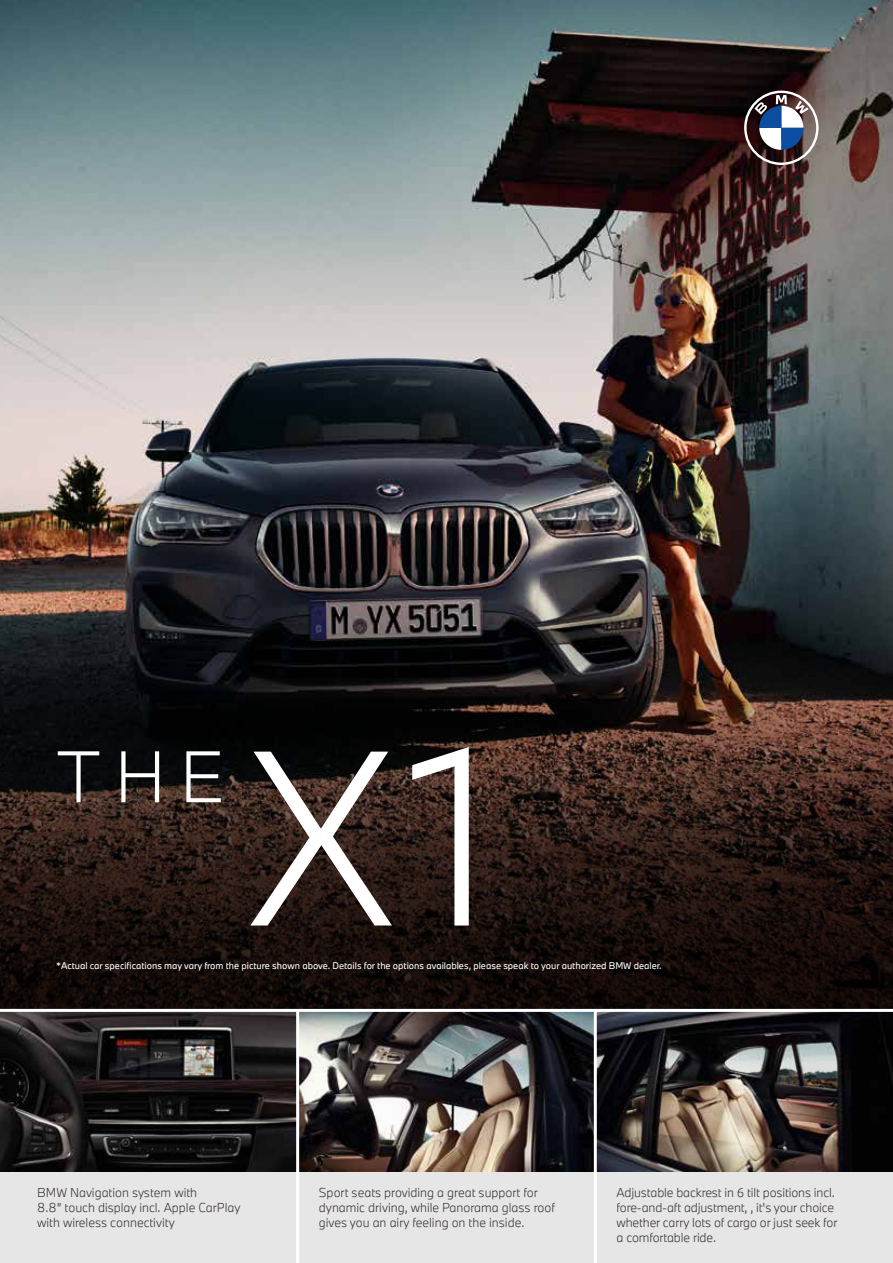
<style>
.page{position:relative;width:893px;height:1263px;background:#fff}
.page>*{position:absolute;margin:0;border:0;box-sizing:border-box;transform-origin:0 0}
.t1{font:300 230.7px "BMW Type Next";color:#fff}
.t2{font:300 67.5px "BMW Type Next";color:#fff}
.t3{font:300 12px/15px "BMW Type Next";color:#393132}
.t4{font:9px "BMW Type Next";color:#fff}
</style>
<div class="page">
<img style="left:0;top:0;width:893px;height:602px">
<svg style="left:0;top:602px;width:893px;height:407px;background:#241a16"></svg>
<svg style="left:744px;top:91px;width:75px;height:74px"></svg>
<img style="left:0;top:1012px;width:296px;height:160px">
<img style="left:299px;top:1012px;width:295px;height:160px">
<img style="left:597px;top:1012px;width:296px;height:160px">
<div style="left:0;top:1172px;width:893px;height:91px;background:#e6e6e6"></div>
<hr style="left:296px;top:1010px;width:3px;height:253px;background:#fff">
<hr style="left:594px;top:1010px;width:3px;height:253px;background:#fff">
<h2 class="t2" style="left:56px;top:731px;width:169px">THE</h2>
<h1 class="t1" style="left:249px;top:681px;width:247px">X1</h1>
<p class="t4" style="left:56px;top:959px;width:607px">*Actual car specifications may vary from the picture shown above. Details for the options availables, please speak to your authorized BMW dealer.</p>
<p class="t3" style="left:37px;top:1184px;width:205px">BMW Navigation system with<br>8.8” touch display incl. Apple CarPlay with wireless connectivity</p>
<p class="t3" style="left:319px;top:1184px;width:238px">Sport seats providing a great support for dynamic driving, while Panorama glass roof gives you an airy feeling on the inside.</p>
<p class="t3" style="left:617px;top:1184px;width:222px">Adjustable backrest in 6 tilt positions incl. fore-and-aft adjustment, , it's your choice whether carry lots of cargo or just seek for a comfortable ride.</p>
</div>
